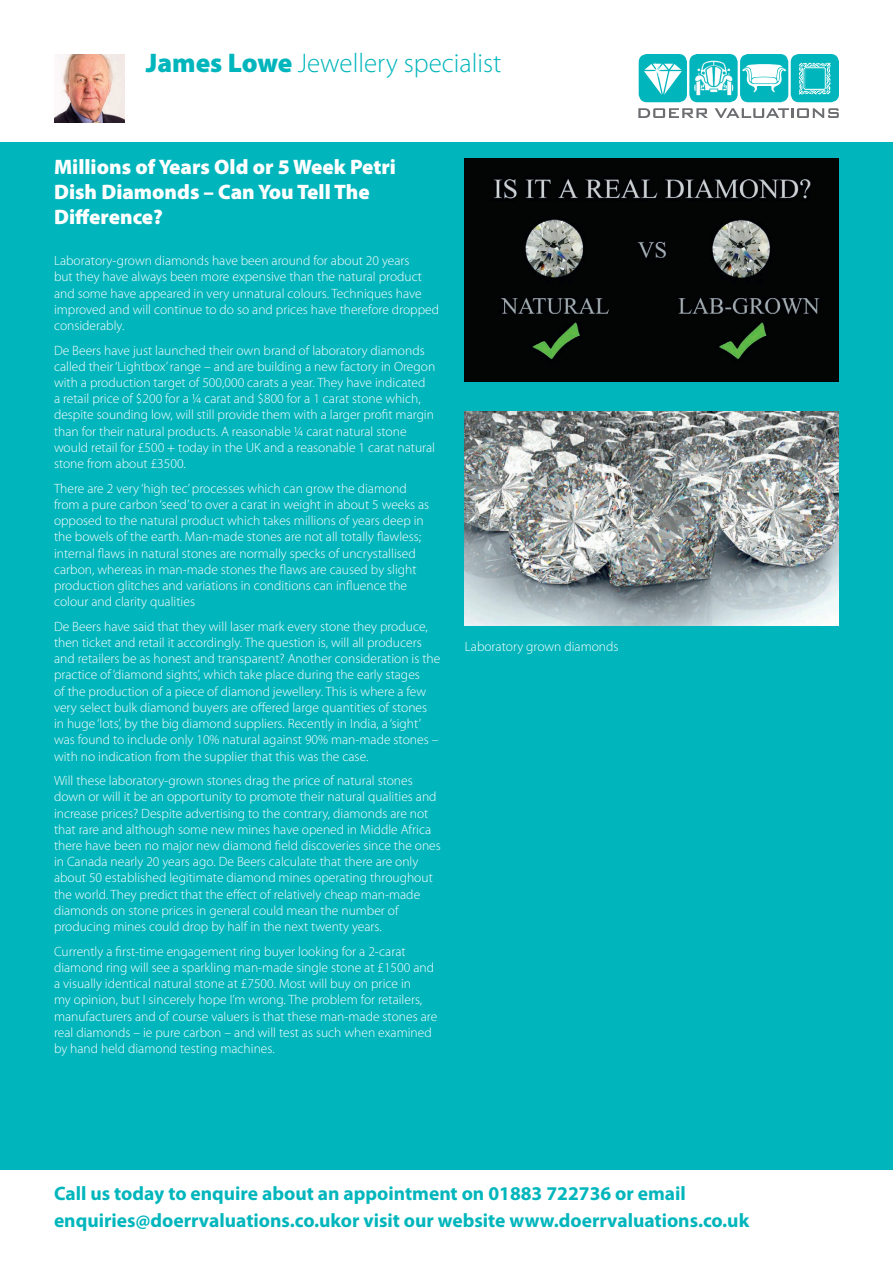
<style>
.page{position:relative;width:893px;height:1263px;background:#fff}
.page>*{position:absolute;margin:0;border:0;box-sizing:border-box;transform-origin:0 0}
.t1{font:300 27px "Myriad Pro";color:#00b6bc}
.t2{font:900 21px/25.2px "Myriad Pro";color:#fff}
.t3{font:700 19.5px/27px "Myriad Pro";color:#00b6bc}
.t4{font:300 13.5px/16.2px "Myriad Pro";color:#fff}
.s1{font-weight:900}
</style>
<div class="page">
<div style="left:0;top:142px;width:893px;height:1028px;background:#00b6bc"></div>
<div style="left:639px;top:54px;width:48px;height:48px;background:#00b6bc;border-radius:8px"></div>
<svg style="left:644px;top:62px;width:38px;height:33px"></svg>
<div style="left:740px;top:54px;width:48px;height:48px;background:#00b6bc;border-radius:8px"></div>
<svg style="left:742px;top:64px;width:44px;height:28px"></svg>
<div style="left:689px;top:54px;width:49px;height:48px;background:#00b6bc;border-radius:8px"></div>
<img style="left:694px;top:60px;width:40px;height:36px">
<div style="left:791px;top:54px;width:48px;height:48px;background:#00b6bc;border-radius:8px"></div>
<svg style="left:798px;top:62px;width:33px;height:33px"></svg>
<svg style="left:638px;top:108px;width:70px;height:10px"></svg>
<svg style="left:715px;top:108px;width:124px;height:10px"></svg>
<img style="left:465px;top:411px;width:374px;height:214px">
<img style="left:54px;top:54px;width:70px;height:68px">
<img style="left:465px;top:158px;width:374px;height:223px">
<h1 class="t1" style="left:146px;top:47px;width:357px"><span class="s1">James Lowe</span> Jewellery specialist</h1>
<h2 class="t2" style="left:54px;top:153px;width:344px">Millions of Years Old or 5 Week Petri<br>Dish Diamonds – Can You Tell The<br>Difference?</h2>
<p class="t4" style="left:54px;top:252px;width:386px">Laboratory-grown diamonds have been around for about 20 years<br>but they have always been more expensive than the natural product and some have appeared in very unnatural colours. Techniques have improved and will continue to do so and prices have therefore dropped considerably.</p>
<p class="t4" style="left:54px;top:342px;width:383px">De Beers have just launched their own brand of laboratory diamonds called their ‘Lightbox’ range – and are building a new factory in Oregon with a production target of 500,000 carats a year. They have indicated<br>a retail price of $200 for a ¼ carat and $800 for a 1 carat stone which, despite sounding low, will still provide them with a larger profit margin than for their natural products. A reasonable ¼ carat natural stone would retail for £500 + today in the UK and a reasonable 1 carat natural stone from about £3500.</p>
<p class="t4" style="left:54px;top:480px;width:377px">There are 2 very ‘high tec’ processes which can grow the diamond from a pure carbon ‘seed’ to over a carat in weight in about 5 weeks as opposed to the natural product which takes millions of years deep in the bowels of the earth. Man-made stones are not all totally flawless; internal flaws in natural stones are normally specks of uncrystallised carbon, whereas in man-made stones the flaws are caused by slight production glitches and variations in conditions can influence the colour and clarity qualities</p>
<p class="t4" style="left:54px;top:618px;width:388px">De Beers have said that they will laser mark every stone they produce, then ticket and retail it accordingly. The question is, will all producers and retailers be as honest and transparent? Another consideration is the practice of ‘diamond sights’, which take place during the early stages<br>of the production of a piece of diamond jewellery. This is where a few very select bulk diamond buyers are offered large quantities of stones in huge ‘lots’, by the big diamond suppliers. Recently in India, a ‘sight’ was found to include only 10% natural against 90% man-made stones – with no indication from the supplier that this was the case.</p>
<p class="t4" style="left:54px;top:772px;width:388px">Will these laboratory-grown stones drag the price of natural stones down or will it be an opportunity to promote their natural qualities and increase prices? Despite advertising to the contrary, diamonds are not that rare and although some new mines have opened in Middle Africa there have been no major new diamond field discoveries since the ones in Canada nearly 20 years ago. De Beers calculate that there are only about 50 established legitimate diamond mines operating throughout the world. They predict that the effect of relatively cheap man-made diamonds on stone prices in general could mean the number of producing mines could drop by half in the next twenty years.</p>
<p class="t4" style="left:54px;top:943px;width:385px">Currently a first-time engagement ring buyer looking for a 2-carat diamond ring will see a sparkling man-made single stone at £1500 and a visually identical natural stone at £7500. Most will buy on price in<br>my opinion, but I sincerely hope I’m wrong. The problem for retailers, manufacturers and of course valuers is that these man-made stones are real diamonds – ie pure carbon – and will test as such when examined by hand held diamond testing machines.</p>
<p class="t4" style="left:465px;top:638px;width:155px">Laboratory grown diamonds</p>
<h3 class="t3" style="left:54px;top:1180px;width:697px">Call us today to enquire about an appointment on 01883 722736 or email enquiries@doerrvaluations.co.ukor visit our website www.doerrvaluations.co.uk</h3>
</div>
